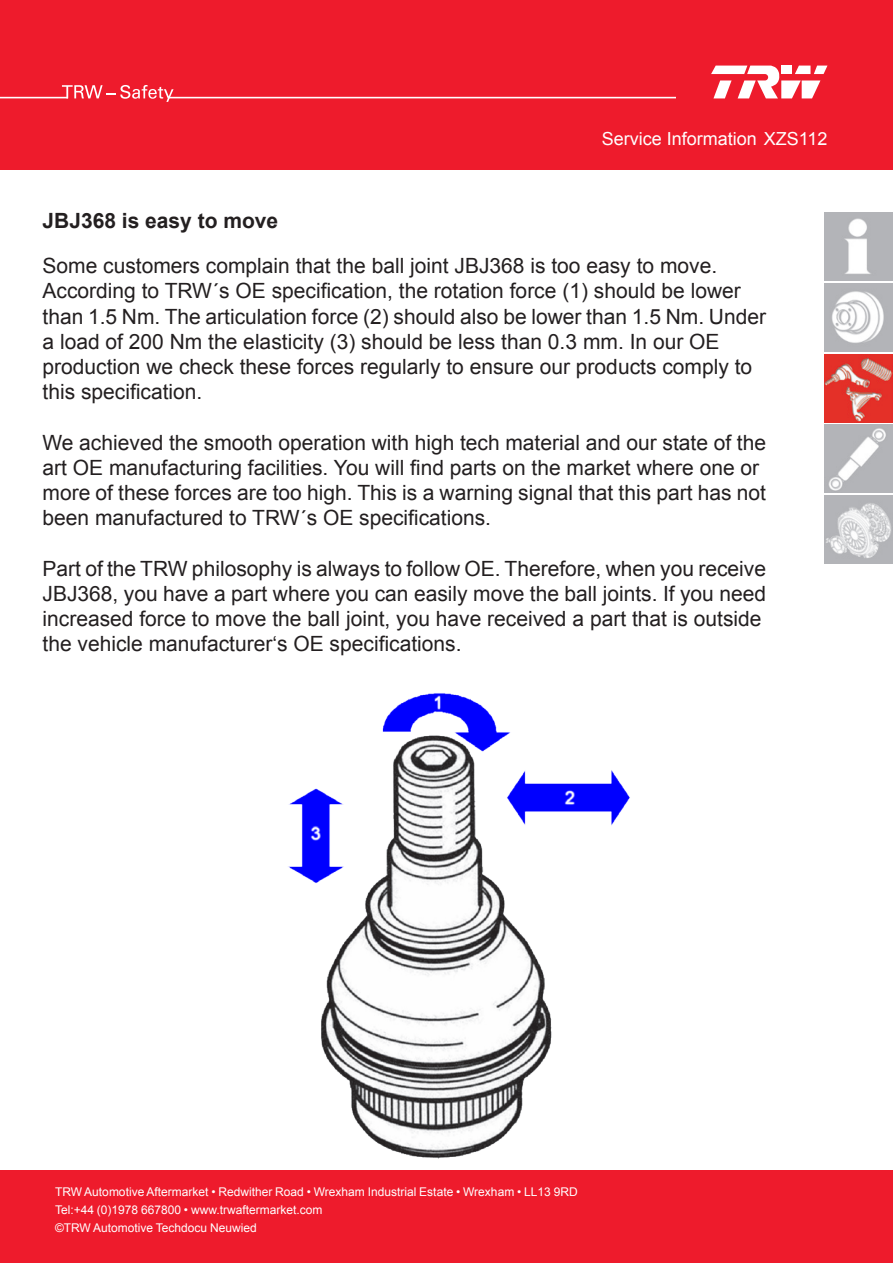
<style>
.page{position:relative;width:893px;height:1263px;background:#ee1b2c}
.page>*{position:absolute;margin:0;border:0;box-sizing:border-box;transform-origin:0 0}
.Haupt_Block_ohne_Tre{font:21px/25.2px "Arial";color:#231f20}
.t1{font:700 21px "Arial";color:#231f20}
.t2{font:18px "Arial";color:#fff}
.Body_copy{font:12px "Arial";color:#fff}
</style>
<div class="page">
<div style="left:0;top:171px;width:893px;height:999px;background:#fff"></div>
<svg style="left:62px;top:85px;width:112px;height:17px"></svg>
<hr style="left:0;top:97px;width:68px;height:1px;background:#fff">
<hr style="left:168px;top:97px;width:507px;height:1px;background:#fff">
<svg style="left:711px;top:66px;width:116px;height:32px"></svg>
<img style="left:825px;top:213px;width:68px;height:68px">
<img style="left:825px;top:283px;width:68px;height:68px">
<img style="left:825px;top:354px;width:68px;height:68px">
<img style="left:825px;top:425px;width:68px;height:68px">
<img style="left:825px;top:495px;width:68px;height:68px">
<img style="left:321px;top:897px;width:231px;height:262px">
<img style="left:288px;top:693px;width:342px;height:204px">
<p class="t2" style="left:602px;top:127px;width:227px">Service Information XZS112</p>
<p class="t1" style="left:43px;top:207px;width:237px">JBJ368 is easy to move</p>
<p class="Haupt_Block_ohne_Tre" style="left:43px;top:253px;width:676px">Some customers complain that the ball joint JBJ368 is too easy to move.</p>
<p class="Haupt_Block_ohne_Tre" style="left:43px;top:279px;width:700px">According to TRW´s OE specification, the rotation force (1) should be lower</p>
<p class="Haupt_Block_ohne_Tre" style="left:43px;top:304px;width:725px">than 1.5 Nm. The articulation force (2) should also be lower than 1.5 Nm. Under a load of 200 Nm the elasticity (3) should be less than 0.3 mm. In our OE</p>
<p class="Haupt_Block_ohne_Tre" style="left:43px;top:354px;width:711px">production we check these forces regularly to ensure our products comply to</p>
<p class="Haupt_Block_ohne_Tre" style="left:43px;top:379px;width:161px">this specification.</p>
<p class="Haupt_Block_ohne_Tre" style="left:43px;top:430px;width:725px">We achieved the smooth operation with high tech material and our state of the art OE manufacturing facilities. You will find parts on the market where one or</p>
<p class="Haupt_Block_ohne_Tre" style="left:43px;top:480px;width:725px">more of these forces are too high. This is a warning signal that this part has not been manufactured to TRW´s OE specifications.</p>
<p class="Haupt_Block_ohne_Tre" style="left:43px;top:556px;width:725px;text-align:justify">Part of the TRW philosophy is always to follow OE. Therefore, when you receive JBJ368, you have a part where you can easily move the ball joints. If you need increased force to move the ball joint, you have received a part that is outside</p>
<p class="Haupt_Block_ohne_Tre" style="left:43px;top:631px;width:420px">the vehicle manufacturer‘s OE specifications.</p>
<p class="Body_copy" style="left:55px;top:1184px;width:524px">TRW Automotive Aftermarket • Redwither Road • Wrexham Industrial Estate • Wrexham • LL13 9RD</p>
<p class="Body_copy" style="left:55px;top:1201px;width:269px">Tel:+44 (0)1978 667800 • www.trwaftermarket.com</p>
<p class="Body_copy" style="left:55px;top:1220px;width:203px">©TRW Automotive Techdocu Neuwied</p>
</div>
